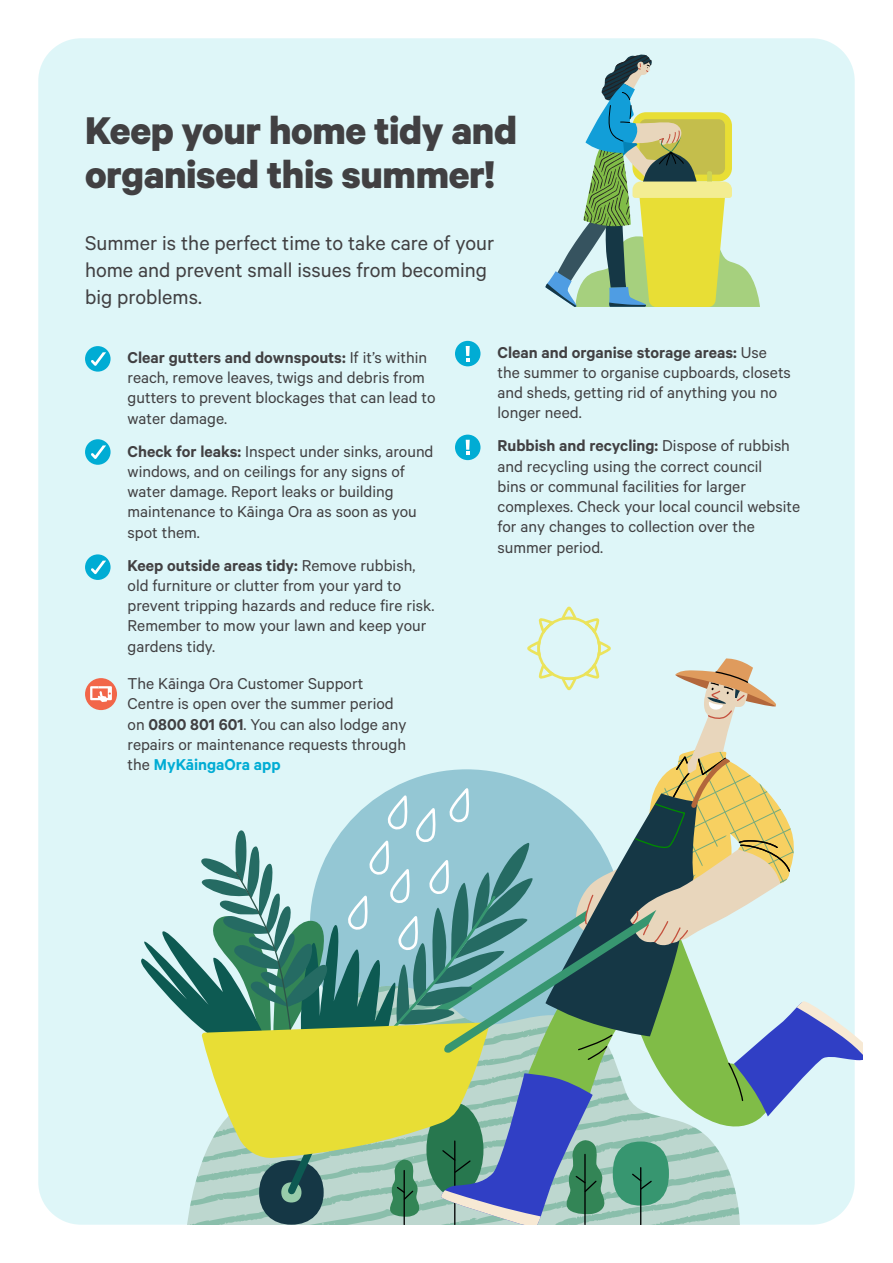
<style>
.page{position:relative;width:893px;height:1263px;background:#fff}
.page>*{position:absolute;margin:0;border:0;box-sizing:border-box;transform-origin:0 0}
.t1{font:700 43.5px/43.5px "Calibre";letter-spacing:-.01em;color:#414042}
.t2{font:22.5px/27px "Calibre";color:#414042}
.t3{font:17.7px/20.2px "Calibre";color:#414042}
.s1{font-weight:600}
.s2{font-weight:600;color:#00acd4}
</style>
<div class="page">
<div style="left:38px;top:38px;width:817px;height:1187px;background:#def6f8;border-radius:43px"></div>
<svg style="left:141px;top:606px;width:722px;height:619px"></svg>
<svg style="left:545px;top:54px;width:215px;height:253px"></svg>
<div style="left:85px;top:346px;width:26px;height:26px;background:#00acd4;border-radius:50%"></div>
<svg style="left:91px;top:352px;width:15px;height:14px"></svg>
<div style="left:85px;top:439px;width:26px;height:26px;background:#00acd4;border-radius:50%"></div>
<svg style="left:91px;top:445px;width:15px;height:14px"></svg>
<div style="left:85px;top:554px;width:26px;height:26px;background:#00acd4;border-radius:50%"></div>
<svg style="left:91px;top:561px;width:15px;height:13px"></svg>
<div style="left:455px;top:341px;width:25px;height:25px;background:#00acd4;border-radius:50%"></div>
<svg style="left:466px;top:346px;width:4px;height:15px"></svg>
<div style="left:455px;top:435px;width:25px;height:25px;background:#00acd4;border-radius:50%"></div>
<svg style="left:466px;top:440px;width:4px;height:15px"></svg>
<div style="left:85px;top:678px;width:32px;height:32px;background:#f26649;border-radius:50%"></div>
<svg style="left:90px;top:686px;width:22px;height:16px"></svg>
<h1 class="t1" style="left:85px;top:107px;width:433px">Keep your home tidy and organised this summer!</h1>
<p class="t2" style="left:85px;top:228px;width:411px">Summer is the perfect time to take care of your home and prevent small issues from becoming big problems.</p>
<p class="t3" style="left:128px;top:347px;width:309px"><span class="s1">Clear gutters and downspouts:</span> If it’s within reach, remove leaves, twigs and debris from gutters to prevent blockages that can lead to water damage.</p>
<p class="t3" style="left:128px;top:440px;width:307px"><span class="s1">Check for leaks:</span> Inspect under sinks, around windows, and on ceilings for any signs of water damage. Report leaks or building maintenance to Kāinga Ora as soon as you spot them.</p>
<p class="t3" style="left:128px;top:554px;width:309px"><span class="s1">Keep outside areas tidy:</span> Remove rubbish, old furniture or clutter from your yard to prevent tripping hazards and reduce fire risk.<br>Remember to mow your lawn and keep your gardens tidy.</p>
<p class="t3" style="left:128px;top:673px;width:280px">The Kāinga Ora Customer Support Centre is open over the summer period on <span class="s1">0800 801 601</span>. You can also lodge any repairs or maintenance requests through the <span class="s2">MyKāingaOra app</span></p>
<p class="t3" style="left:497px;top:341px;width:295px"><span class="s1">Clean and organise storage areas:</span> Use the summer to organise cupboards, closets and sheds, getting rid of anything you no longer need.</p>
<p class="t3" style="left:497px;top:435px;width:304px"><span class="s1">Rubbish and recycling:</span> Dispose of rubbish and recycling using the correct council<br>bins or communal facilities for larger complexes. Check your local council website for any changes to collection over the summer period.</p>
</div>
